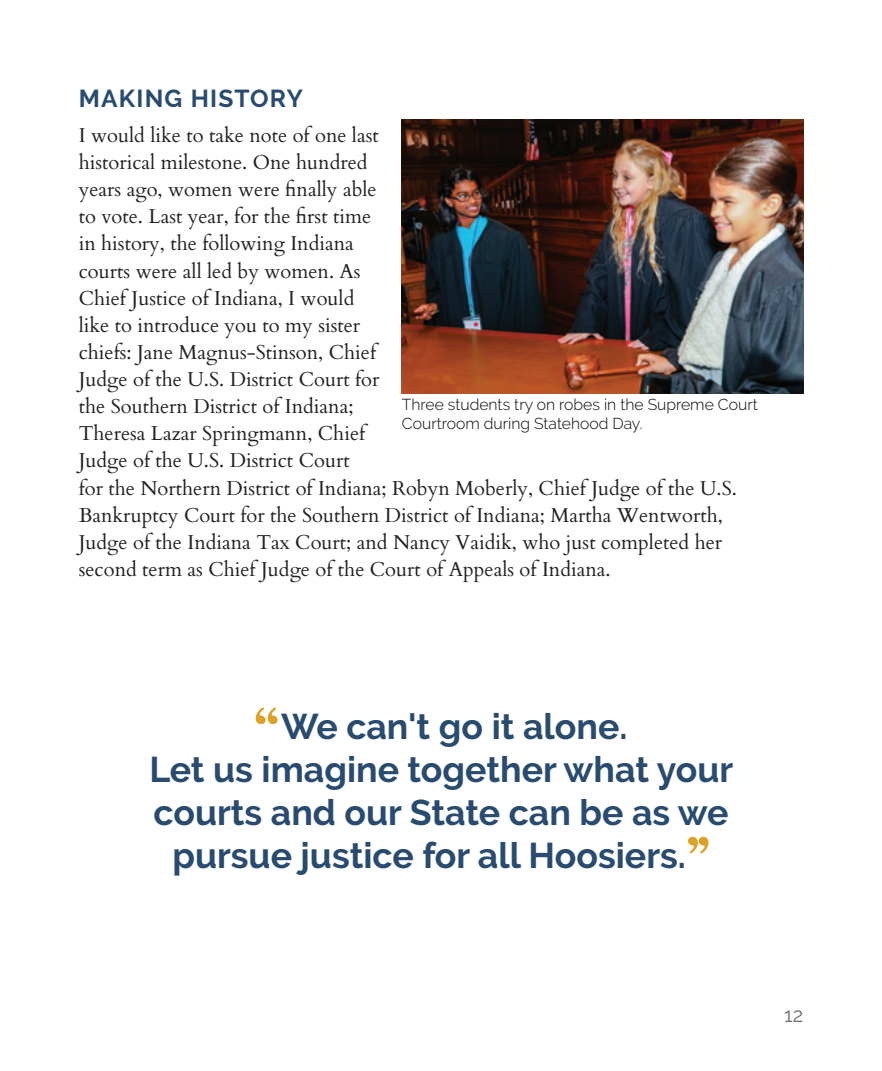
<style>
.page{position:relative;width:882px;height:1071px;background:#fff}
.page>*{position:absolute;margin:0;border:0;box-sizing:border-box;transform-origin:0 0}
.t1{font:700 35.7px/42.9px "Raleway";color:#284b6f;text-align:center}
.H1_Left{font:700 24.5px "Raleway";letter-spacing:.05em;color:#284b6f}
.t2{font:20.12px/27.1px "Cardo";color:#231f20}
.t3{font:20.12px "Raleway";color:#6c6d70}
.Photo_Caption{font:300 15.75px/18.9px "Raleway";color:#040503}
.s1{font-family:"Cardo";font-size:56px;color:#daa226}
</style>
<div class="page">
<img style="left:402px;top:120px;width:401px;height:273px">
<p class="H1_Left" style="left:79px;top:84px;width:226px">MAKING HISTORY</p>
<p class="t2" style="left:79px;top:121px;width:660px">I would like to take note of one last<br>historical milestone. One hundred<br>years ago, women were finally able<br>to vote. Last year, for the first time<br>in history, the following Indiana<br>courts were all led by women. As<br>Chief Justice of Indiana, I would<br>like to introduce you to my sister<br>chiefs: Jane Magnus-Stinson, Chief<br>Judge of the U.S. District Court for<br>the Southern District of Indiana;<br>Theresa Lazar Springmann, Chief<br>Judge of the U.S. District Court<br>for the Northern District of Indiana; Robyn Moberly, Chief Judge of the U.S.<br>Bankruptcy Court for the Southern District of Indiana; Martha Wentworth, Judge of the Indiana Tax Court; and Nancy Vaidik, who just completed her second term as Chief Judge of the Court of Appeals of Indiana.</p>
<p class="Photo_Caption" style="left:402px;top:395px;width:357px">Three students try on robes in the Supreme Court<br>Courtroom during Statehood Day.</p>
<p class="t1" style="left:150px;top:705px;width:585px"><span class="s1">“</span>We can't go it alone.<br>Let us imagine together what your courts and our State can be as we pursue justice for all Hoosiers.<span class="s1">ˮ</span></p>
<p class="t3" style="left:784px;top:1003px;width:21px">12</p>
</div>
